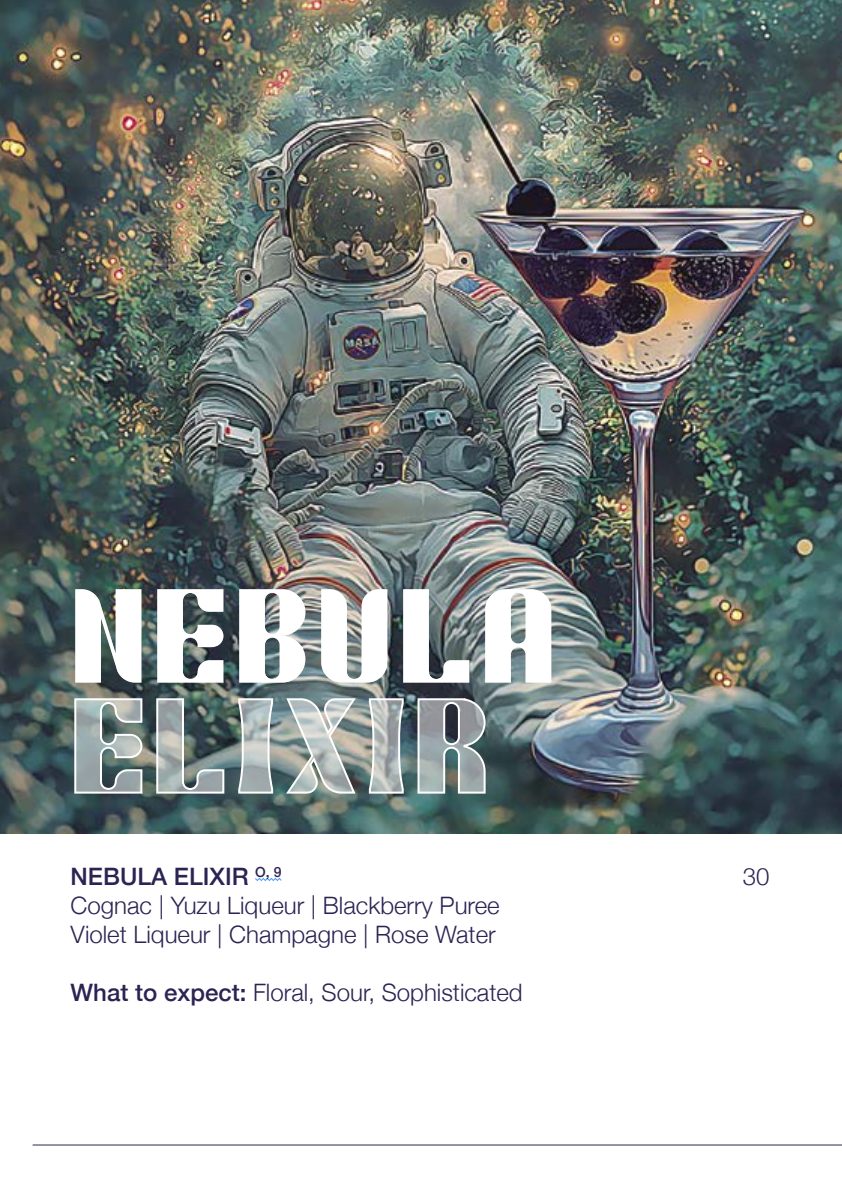
<style>
.page{position:relative;width:842px;height:1191px;background:#fff}
.page>*{position:absolute;margin:0;border:0;box-sizing:border-box;transform-origin:0 0}
.t1{font:700 150px/110px "Think";letter-spacing:.075em;color:#fff}
.t2{font:300 24px/28.8px "Helvetica Neue";color:#2d2353}
.t3{font:500 24px "Helvetica Neue";color:#2d2353}
.t4{font:500 14px "Helvetica Neue";color:#2d2353}
.s1{font-weight:500}
</style>
<div class="page">
<hr style="left:33px;top:1144px;width:808px;height:1px;background:#2d2353">
<img style="left:0;top:0;width:841px;height:833px">
<svg style="left:255px;top:878px;width:27px;height:3px"></svg>
<h1 class="t1" style="left:73px;top:580px;width:482px">NEBULA<br>ELIXIR</h1>
<p class="t4" style="left:255px;top:861px;width:28px">O, 9</p>
<p class="t2" style="left:71px;top:889px;width:430px">Cognac | Yuzu Liqueur | Blackberry Puree<br>Violet Liqueur | Champagne | Rose Water</p>
<p class="t2" style="left:71px;top:976px;width:453px"><span class="s1">What to expect:</span> Floral, Sour, Sophisticated</p>
<p class="t3" style="left:71px;top:857px;width:179px">NEBULA ELIXIR</p>
<p class="t2" style="left:742px;top:860px;width:28px">30</p>
</div>
